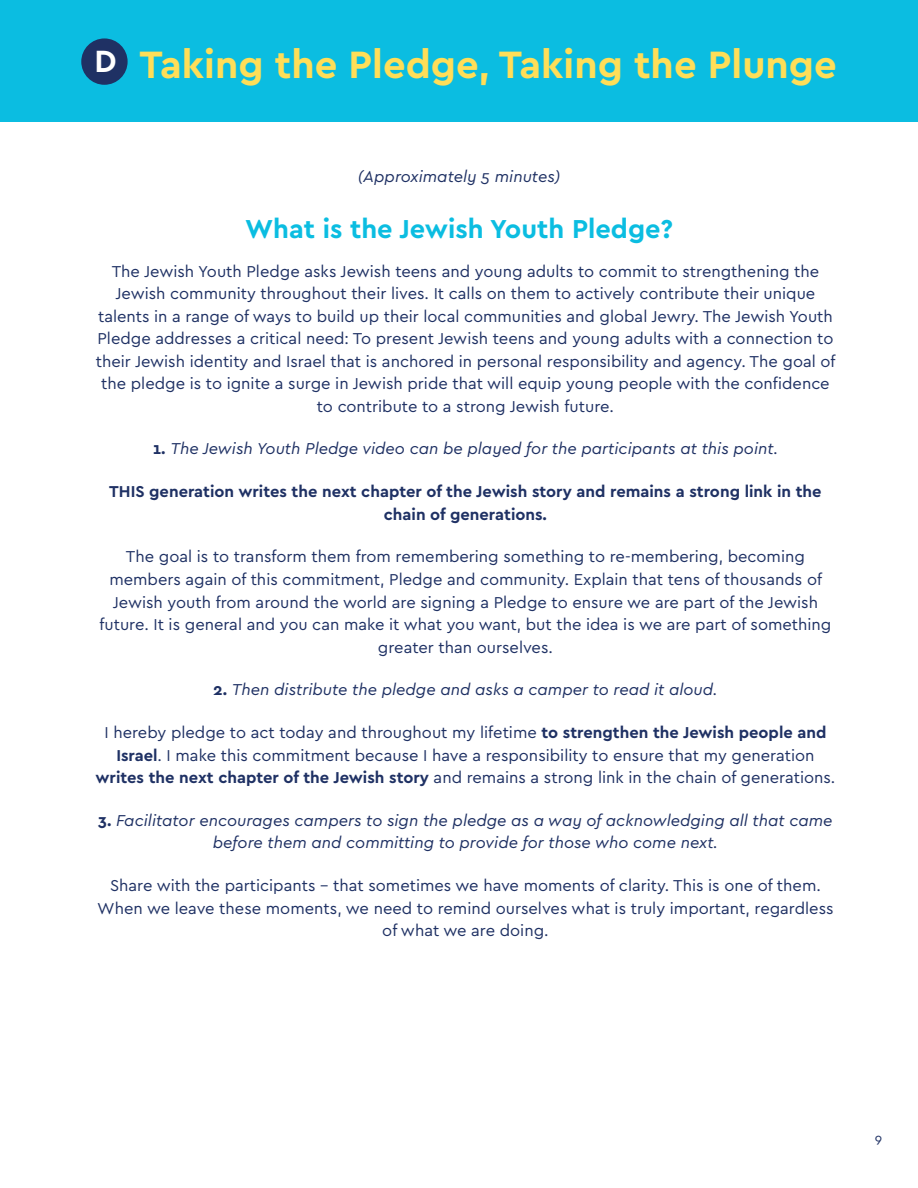
<style>
.page{position:relative;width:918px;height:1188px;background:#fff}
.page>*{position:absolute;margin:0;border:0;box-sizing:border-box;transform-origin:0 0}
.t1{font:700 39.9px "Cera PRO";color:#ffde58}
.t2{font:700 27.15px "Cera PRO";color:#0bbde1}
.t3{font:16.5px/22.5px "Cera PRO";color:#1f3164;text-align:center}
.t4{font:italic 16.5px/22.5px "Cera PRO";color:#1f3164;text-align:center}
.t5{font:700 16.5px/22.5px "Cera PRO";color:#1f3164;text-align:center}
.t6{font:13.5px "Cera PRO";color:#1f3164}
.s1{font-weight:700;font-style:normal}
.s2{font-weight:700}
</style>
<div class="page">
<div style="left:0;top:0;width:918px;height:122px;background:#0bbde1"></div>
<div style="left:81px;top:38px;width:47px;height:47px;background:#1f3164;border-radius:50%"></div>
<h1 class="t1" style="left:95px;top:38px;width:744px"><sup>D</sup> Taking the Pledge, Taking the Plunge</h1>
<p class="t4" style="left:358px;top:164px;width:204px">(Approximately 5 minutes)</p>
<h2 class="t2" style="left:245px;top:211px;width:429px">What is the Jewish Youth Pledge?</h2>
<p class="t3" style="left:96px;top:259px;width:741px">The Jewish Youth Pledge asks Jewish teens and young adults to commit to strengthening the Jewish community throughout their lives. It calls on them to actively contribute their unique talents in a range of ways to build up their local communities and global Jewry. The Jewish Youth Pledge addresses a critical need: To present Jewish teens and young adults with a connection to their Jewish identity and Israel that is anchored in personal responsibility and agency. The goal of the pledge is to ignite a surge in Jewish pride that will equip young people with the confidence to contribute to a strong Jewish future.</p>
<p class="t4" style="left:153px;top:437px;width:627px"><span class="s1">1.</span> The Jewish Youth Pledge video can be played for the participants at this point.</p>
<p class="t5" style="left:109px;top:480px;width:714px">THIS generation writes the next chapter of the Jewish story and remains a strong link in the chain of generations.</p>
<p class="t3" style="left:99px;top:545px;width:733px">The goal is to transform them from remembering something to re-membering, becoming members again of this commitment, Pledge and community. Explain that tens of thousands of Jewish youth from around the world are signing a Pledge to ensure we are part of the Jewish future. It is general and you can make it what you want, but the idea is we are part of something greater than ourselves.</p>
<p class="t4" style="left:213px;top:678px;width:506px"><span class="s1">2.</span> Then distribute the pledge and asks a camper to read it aloud.</p>
<p class="t3" style="left:96px;top:721px;width:741px">I hereby pledge to act today and throughout my lifetime <span class="s2">to strengthen the Jewish people and<br>Israel</span>. I make this commitment because I have a responsibility to ensure that my generation <span class="s2">writes the next chapter of the Jewish story</span> and remains a strong link in the chain of generations.</p>
<p class="t4" style="left:98px;top:808px;width:736px"><span class="s1">3.</span> Facilitator encourages campers to sign the pledge as a way of acknowledging all that came before them and committing to provide for those who come next.</p>
<p class="t3" style="left:97px;top:874px;width:738px">Share with the participants - that sometimes we have moments of clarity. This is one of them.<br>When we leave these moments, we need to remind ourselves what is truly important, regardless of what we are doing.</p>
<p class="t6" style="left:875px;top:1129px;width:9px">9</p>
</div>
